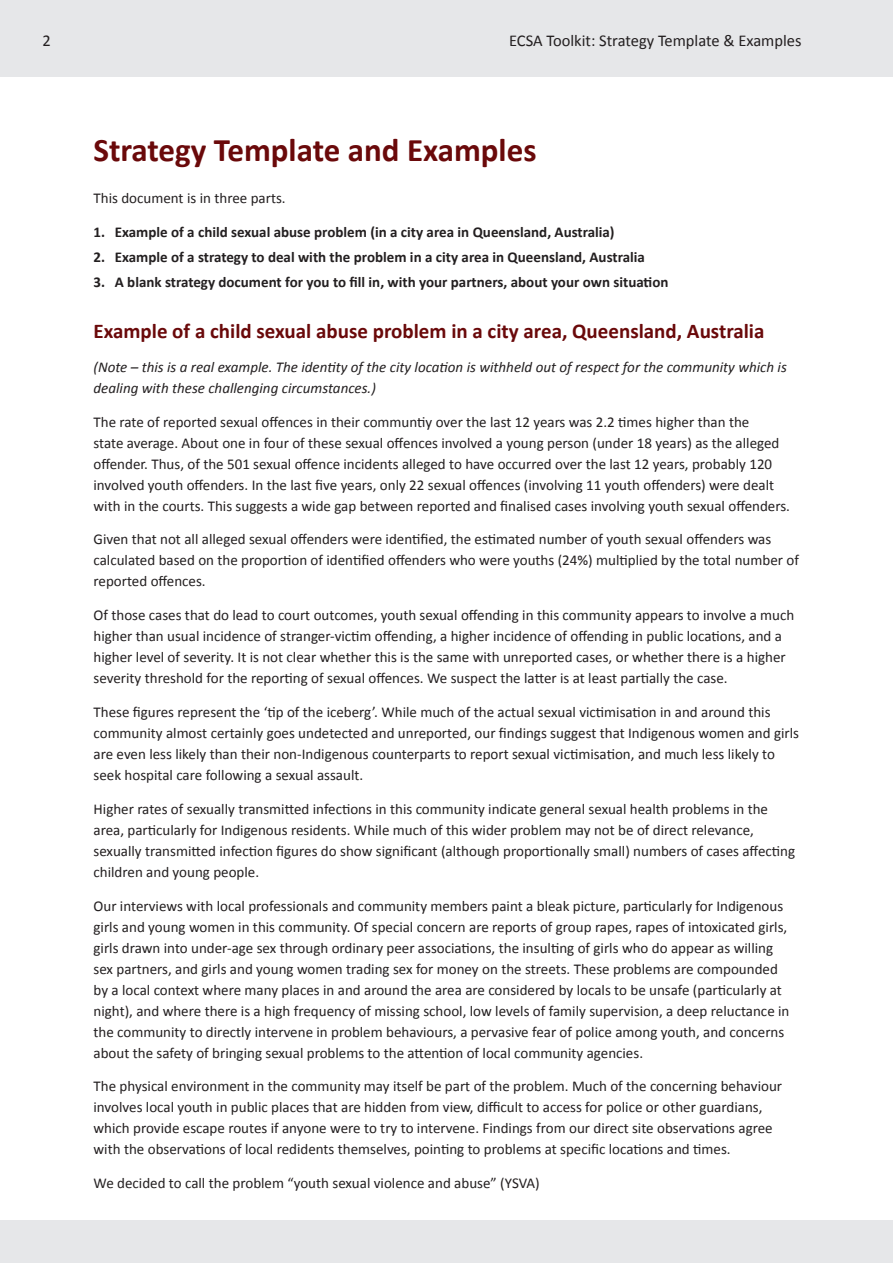
<style>
.page{position:relative;width:893px;height:1263px;background:#fff}
.page>*{position:absolute;margin:0;border:0;box-sizing:border-box;transform-origin:0 0}
.Main_Headings{font:700 33px "Calibri";color:#6a090a}
.Body_Copy{font:700 21px "Calibri";color:#6a090a}
.t1{font:16.5px "Calibri";color:#231f20}
.Body_Copy-2{font:15px/21px "Calibri";color:#231f20}
.Body_Copy-3{font:700 15px "Calibri";color:#231f20}
.Body_Copy-4{font:italic 15px/21px "Calibri";color:#231f20}
</style>
<div class="page">
<div style="left:0;top:0;width:893px;height:77px;background:#e6e7e9"></div>
<div style="left:0;top:1220px;width:893px;height:43px;background:#e6e7e9"></div>
<p class="t1" style="left:43px;top:29px;width:10px">2</p>
<p class="t1" style="left:509px;top:29px;width:294px">ECSA Toolkit: Strategy Template &amp; Examples</p>
<p class="Main_Headings" style="left:94px;top:127px;width:444px">Strategy Template and Examples</p>
<p class="Body_Copy-2" style="left:94px;top:187px;width:194px">This document is in three parts.</p>
<p class="Body_Copy-3" style="left:94px;top:221px;width:523px">1. Example of a child sexual abuse problem (in a city area in Queensland, Australia)</p>
<p class="Body_Copy-3" style="left:94px;top:246px;width:553px">2. Example of a strategy to deal with the problem in a city area in Queensland, Australia</p>
<p class="Body_Copy-3" style="left:94px;top:272px;width:576px">3. A blank strategy document for you to fill in, with your partners, about your own situation</p>
<p class="Body_Copy" style="left:94px;top:316px;width:672px">Example of a child sexual abuse problem in a city area, Queensland, Australia</p>
<p class="Body_Copy-4" style="left:94px;top:356px;width:695px">(Note – this is a real example. The identity of the city location is withheld out of respect for the community which is dealing with these challenging circumstances.)</p>
<p class="Body_Copy-2" style="left:94px;top:411px;width:698px">The rate of reported sexual offences in their communtiy over the last 12 years was 2.2 times higher than the<br>state average. About one in four of these sexual offences involved a young person (under 18 years) as the alleged offender. Thus, of the 501 sexual offence incidents alleged to have occurred over the last 12 years, probably 120 involved youth offenders. In the last five years, only 22 sexual offences (involving 11 youth offenders) were dealt with in the courts. This suggests a wide gap between reported and finalised cases involving youth sexual offenders.</p>
<p class="Body_Copy-2" style="left:94px;top:528px;width:707px">Given that not all alleged sexual offenders were identified, the estimated number of youth sexual offenders was calculated based on the proportion of identified offenders who were youths (24%) multiplied by the total number of reported offences.</p>
<p class="Body_Copy-2" style="left:94px;top:604px;width:702px">Of those cases that do lead to court outcomes, youth sexual offending in this community appears to involve a much higher than usual incidence of stranger-victim offending, a higher incidence of offending in public locations, and a higher level of severity. It is not clear whether this is the same with unreported cases, or whether there is a higher severity threshold for the reporting of sexual offences. We suspect the latter is at least partially the case.</p>
<p class="Body_Copy-2" style="left:94px;top:701px;width:707px">These figures represent the ‘tip of the iceberg’. While much of the actual sexual victimisation in and around this community almost certainly goes undetected and unreported, our findings suggest that Indigenous women and girls are even less likely than their non-Indigenous counterparts to report sexual victimisation, and much less likely to seek hospital care following a sexual assault.</p>
<p class="Body_Copy-2" style="left:94px;top:798px;width:703px">Higher rates of sexually transmitted infections in this community indicate general sexual health problems in the area, particularly for Indigenous residents. While much of this wider problem may not be of direct relevance, sexually transmitted infection figures do show significant (although proportionally small) numbers of cases affecting children and young people.</p>
<p class="Body_Copy-2" style="left:94px;top:894px;width:697px">Our interviews with local professionals and community members paint a bleak picture, particularly for Indigenous girls and young women in this community. Of special concern are reports of group rapes, rapes of intoxicated girls, girls drawn into under-age sex through ordinary peer associations, the insulting of girls who do appear as willing sex partners, and girls and young women trading sex for money on the streets. These problems are compounded by a local context where many places in and around the area are considered by locals to be unsafe (particularly at night), and where there is a high frequency of missing school, low levels of family supervision, a deep reluctance in the community to directly intervene in problem behaviours, a pervasive fear of police among youth, and concerns about the safety of bringing sexual problems to the attention of local community agencies.</p>
<p class="Body_Copy-2" style="left:94px;top:1075px;width:690px">The physical environment in the community may itself be part of the problem. Much of the concerning behaviour involves local youth in public places that are hidden from view, difficult to access for police or other guardians, which provide escape routes if anyone were to try to intervene. Findings from our direct site observations agree with the observations of local redidents themselves, pointing to problems at specific locations and times.</p>
<p class="Body_Copy-2" style="left:94px;top:1172px;width:448px">We decided to call the problem “youth sexual violence and abuse” (YSVA)</p>
</div>
